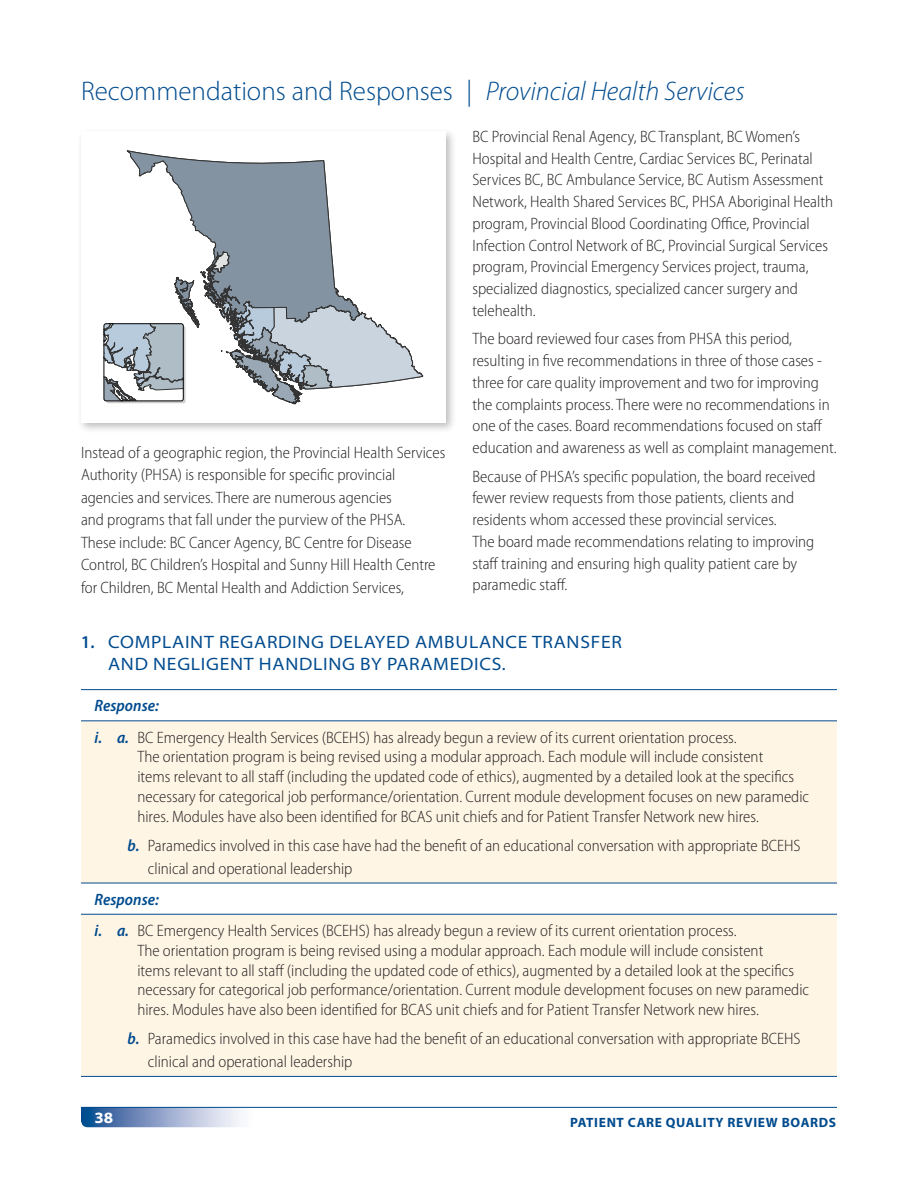
<style>
.page{position:relative;width:918px;height:1188px;background:#fff}
.page>*{position:absolute;margin:0;border:0;box-sizing:border-box;transform-origin:0 0}
.t1{font:300 27px "Myriad Pro";color:#004b8e}
.t2{font:semi-expanded 18px/21.8px "Myriad Pro";letter-spacing:.04em;color:#004b8e}
.Body_Split_2_Col{font:300 semi-condensed 16.5px/21.8px "Myriad Pro";color:#231f20}
.Body{font:300 semi-condensed 16.5px/22.5px "Myriad Pro";color:#231f20}
.Recommendation_Respo{font:italic 600 semi-condensed 16.5px "Myriad Pro";letter-spacing:.005em;color:#004b8e}
.t3{font:700 semi-expanded 15.75px "Myriad Pro";color:#fff}
.t4{font:700 13.5px "Myriad Pro";letter-spacing:.05em;color:#004b8e}
.s1{font-style:italic}
.s2{font-weight:600;font-stretch:semi-condensed}
.s3{font-weight:600;font-style:italic;color:#004b8e}
</style>
<div class="page">
<svg style="left:81px;top:690px;width:756px;height:1px"></svg>
<svg style="left:81px;top:721px;width:756px;height:355px;background:#fef5e6"></svg>
<hr style="left:81px;top:689px;width:756px;height:1px;background:#004b8e">
<hr style="left:81px;top:720px;width:756px;height:1px;background:#004b8e">
<hr style="left:81px;top:883px;width:756px;height:1px;background:#004b8e">
<hr style="left:81px;top:914px;width:756px;height:1px;background:#004b8e">
<hr style="left:81px;top:1076px;width:756px;height:1px;background:#004b8e">
<svg style="left:81px;top:1108px;width:160px;height:19px;background:#8ba2c8"></svg>
<hr style="left:81px;top:1107px;width:756px;height:1px;background:#004b8e">
<div style="left:77px;top:127px;width:380px;height:307px;background:#231f20;opacity:.3"></div>
<div style="left:81px;top:132px;width:365px;height:291px;background:#fff"></div>
<svg style="left:104px;top:151px;width:319px;height:253px"></svg>
<div style="left:104px;top:323px;width:80px;height:78px;border:1px solid #010203;border-radius:2px"></div>
<h1 class="t1" style="left:81px;top:76px;width:665px">Recommendations and Responses | <span class="s1">Provincial Health Services</span></h1>
<p class="Body_Split_2_Col" style="left:81px;top:441px;width:366px;line-height:22.5px">Instead of a geographic region, the Provincial Health Services Authority (PHSA) is responsible for specific provincial agencies and services. There are numerous agencies<br>and programs that fall under the purview of the PHSA.<br>These include: BC Cancer Agency, BC Centre for Disease Control, BC Children’s Hospital and Sunny Hill Health Centre for Children, BC Mental Health and Addiction Services,</p>
<p class="Body_Split_2_Col" style="left:472px;top:126px;width:362px">BC Provincial Renal Agency, BC Transplant, BC Women’s Hospital and Health Centre, Cardiac Services BC, Perinatal Services BC, BC Ambulance Service, BC Autism Assessment Network, Health Shared Services BC, PHSA Aboriginal Health program, Provincial Blood Coordinating Office, Provincial Infection Control Network of BC, Provincial Surgical Services program, Provincial Emergency Services project, trauma, specialized diagnostics, specialized cancer surgery and telehealth.</p>
<p class="Body_Split_2_Col" style="left:472px;top:328px;width:366px">The board reviewed four cases from PHSA this period, resulting in five recommendations in three of those cases - three for care quality improvement and two for improving the complaints process. There were no recommendations in one of the cases. Board recommendations focused on staff education and awareness as well as complaint management.</p>
<p class="Body_Split_2_Col" style="left:472px;top:465px;width:345px">Because of PHSA’s specific population, the board received fewer review requests from those patients, clients and residents whom accessed these provincial services.<br>The board made recommendations relating to improving staff training and ensuring high quality patient care by paramedic staff.</p>
<p class="t2" style="left:108px;top:631px;width:515px;text-indent:-27px"><span class="s2">1.</span> COMPLAINT REGARDING DELAYED AMBULANCE TRANSFER<br>AND NEGLIGENT HANDLING BY PARAMEDICS.</p>
<p class="Recommendation_Respo" style="left:94px;top:697px;width:66px">Response:</p>
<p class="Body_Split_2_Col" style="left:137px;top:728px;width:673px;line-height:19.8px;text-indent:-43px"><span class="s3">i. a.</span> BC Emergency Health Services (BCEHS) has already begun a review of its current orientation process.<br>The orientation program is being revised using a modular approach. Each module will include consistent<br>items relevant to all staff (including the updated code of ethics), augmented by a detailed look at the specifics necessary for categorical job performance/orientation. Current module development focuses on new paramedic hires. Modules have also been identified for BCAS unit chiefs and for Patient Transfer Network new hires.</p>
<p class="Body" style="left:148px;top:835px;width:654px;text-indent:-20px"><span class="s3">b.</span> Paramedics involved in this case have had the benefit of an educational conversation with appropriate BCEHS clinical and operational leadership</p>
<p class="Recommendation_Respo" style="left:94px;top:890px;width:66px">Response:</p>
<p class="Body_Split_2_Col" style="left:137px;top:921px;width:673px;line-height:19.8px;text-indent:-43px"><span class="s3">i. a.</span> BC Emergency Health Services (BCEHS) has already begun a review of its current orientation process.<br>The orientation program is being revised using a modular approach. Each module will include consistent<br>items relevant to all staff (including the updated code of ethics), augmented by a detailed look at the specifics necessary for categorical job performance/orientation. Current module development focuses on new paramedic hires. Modules have also been identified for BCAS unit chiefs and for Patient Transfer Network new hires.</p>
<p class="Body" style="left:148px;top:1028px;width:654px;text-indent:-20px"><span class="s3">b.</span> Paramedics involved in this case have had the benefit of an educational conversation with appropriate BCEHS clinical and operational leadership</p>
<p class="t3" style="left:94px;top:1109px;width:20px">38</p>
<p class="t4" style="left:570px;top:1115px;width:268px">PATIENT CARE QUALITY REVIEW BOARDS</p>
</div>
